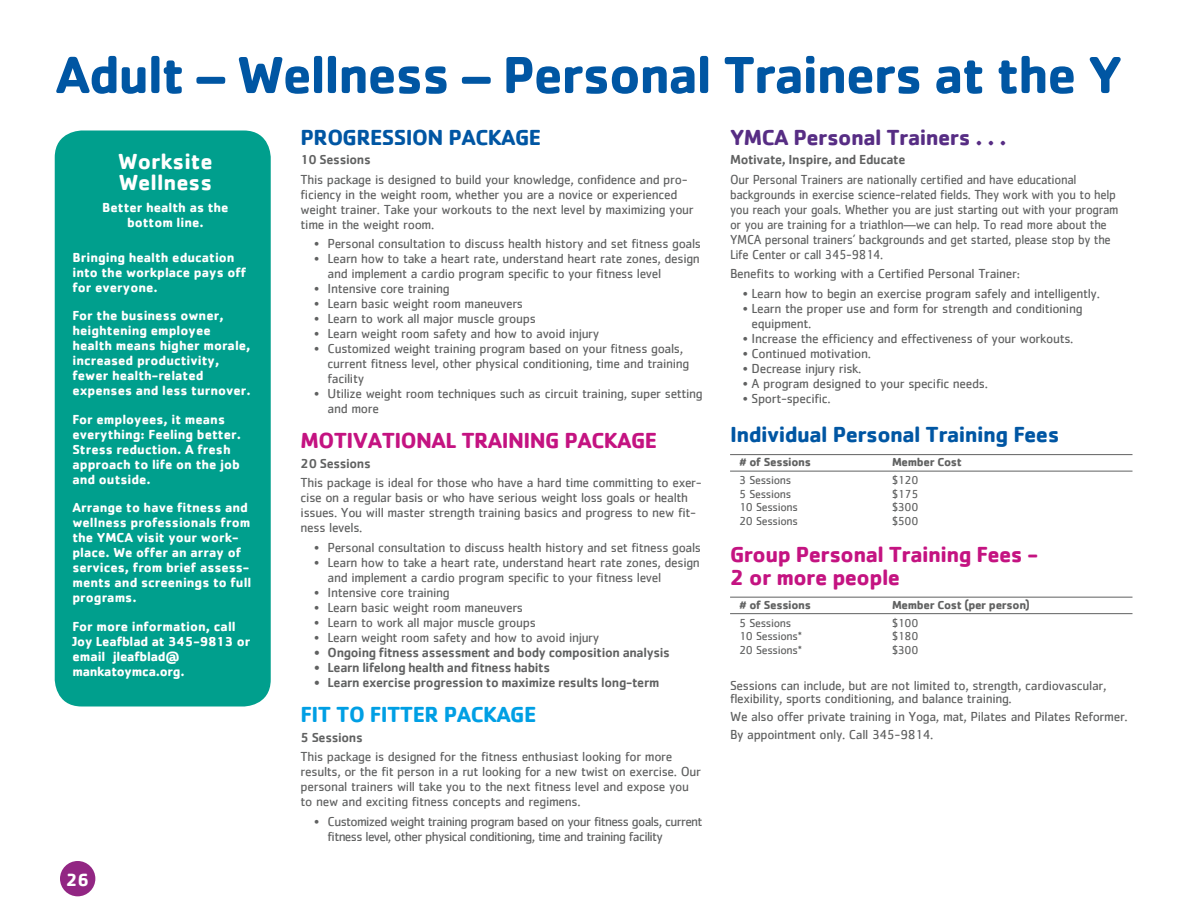
<style>
.page{position:relative;width:1188px;height:918px;background:#fff}
.page>*{position:absolute;margin:0;border:0;box-sizing:border-box;transform-origin:0 0}
.t1{font:700 54px "Cachet";letter-spacing:-.03em;color:#0056a3}
.t2{font:700 22.5px/22.5px "Cachet";letter-spacing:-.025em;color:#c41381}
.t3{font:700 22.5px "Cachet";letter-spacing:-.025em;color:#0056a3}
.t4{font:700 22.5px "Cachet";letter-spacing:-.025em;color:#572d84}
.t5{font:700 22.5px "Cachet";letter-spacing:-.025em;color:#009fe4}
.t6{font:700 22.5px/21px "Cachet";color:#fff}
.t7{font:700 18.3px "Cachet";color:#fff}
.t8{font:13.5px/15px "Cachet";letter-spacing:-.025em;color:#606161}
.t9{font:700 13.5px/15px "Cachet";color:#fff}
.t10{font:13.5px/15px "Cachet";letter-spacing:-.025em;color:#606161;scale:.95 1}
.t11{font:500 13.5px "Cachet";letter-spacing:-.025em;color:#606161}
.t12{font:13.5px/15px "Cachet";letter-spacing:-.05em;color:#606161}
.t13{font:12px "Cachet";letter-spacing:-.025em;color:#606161}
.t14{font:700 12px "Cachet";letter-spacing:-.025em;color:#606161}
</style>
<div class="page">
<div style="left:60px;top:861px;width:35px;height:35px;background:#922683;border-radius:50%"></div>
<div style="left:55px;top:130px;width:216px;height:576px;background:#009f8d;border-radius:27px"></div>
<hr style="left:730px;top:454px;width:402px;height:1px;background:#606161">
<hr style="left:730px;top:471px;width:402px;height:1px;background:#606161">
<hr style="left:730px;top:597px;width:402px;height:1px;background:#606161">
<hr style="left:730px;top:613px;width:402px;height:1px;background:#606161">
<h1 class="t1" style="left:56px;top:40px;width:1068px">Adult – Wellness – Personal Trainers at the Y</h1>
<h2 class="t6" style="left:118px;top:150px;width:96px">Worksite<br>Wellness</h2>
<p class="t9" style="left:102px;top:199px;width:128px;text-align:center">Better health as the bottom line.</p>
<p class="t9" style="left:72px;top:249px;width:175px">Bringing health education into the workplace pays off for everyone.</p>
<p class="t9" style="left:72px;top:308px;width:180px">For the business owner, heightening employee health means higher morale, increased productivity, fewer health-related expenses and less turnover.</p>
<p class="t9" style="left:72px;top:411px;width:170px">For employees, it means everything: Feeling better.<br>Stress reduction. A fresh approach to life on the job and outside.</p>
<p class="t9" style="left:72px;top:500px;width:181px">Arrange to have fitness and wellness professionals from the YMCA visit your work&shy;place. We offer an array of services, from brief assess&shy;ments and screenings to full programs.</p>
<p class="t9" style="left:72px;top:618px;width:179px">For more information, call<br>Joy Leafblad at 345-9813 or email jleafblad@ mankatoymca.org.</p>
<h3 class="t7" style="left:66px;top:868px;width:25px">26</h3>
<h2 class="t3" style="left:301px;top:123px;width:242px">PROGRESSION PACKAGE</h2>
<p class="t11" style="left:301px;top:151px;width:72px">10 Sessions</p>
<p class="t8" style="left:301px;top:171px;width:395px">This package is designed to build your knowledge, confidence and pro&shy;ficiency in the weight room, whether you are a novice or experienced weight trainer. Take your workouts to the next level by maximizing your time in the weight room.</p>
<p class="t8" style="left:314px;top:236px;width:388px">• Personal consultation to discuss health history and set fitness goals</p>
<p class="t8" style="left:328px;top:251px;width:374px;text-indent:-14px">• Learn how to take a heart rate, understand heart rate zones, design and implement a cardio program specific to your fitness level</p>
<p class="t8" style="left:314px;top:281px;width:137px">• Intensive core training</p>
<p class="t8" style="left:314px;top:296px;width:211px">• Learn basic weight room maneuvers</p>
<p class="t8" style="left:314px;top:311px;width:223px">• Learn to work all major muscle groups</p>
<p class="t8" style="left:314px;top:326px;width:287px">• Learn weight room safety and how to avoid injury</p>
<p class="t8" style="left:328px;top:341px;width:363px;text-indent:-14px">• Customized weight training program based on your fitness goals, current fitness level, other physical conditioning, time and training facility</p>
<p class="t8" style="left:328px;top:386px;width:377px;text-indent:-14px">• Utilize weight room techniques such as circuit training, super setting and more</p>
<h2 class="t2" style="left:301px;top:429px;width:358px">MOTIVATIONAL TRAINING PACKAGE</h2>
<p class="t11" style="left:301px;top:455px;width:72px">20 Sessions</p>
<p class="t8" style="left:301px;top:475px;width:403px">This package is ideal for those who have a hard time committing to exer&shy;cise on a regular basis or who have serious weight loss goals or health issues. You will master strength training basics and progress to new fit&shy;ness levels.</p>
<p class="t8" style="left:314px;top:540px;width:388px">• Personal consultation to discuss health history and set fitness goals</p>
<p class="t8" style="left:328px;top:555px;width:374px;text-indent:-14px">• Learn how to take a heart rate, understand heart rate zones, design and implement a cardio program specific to your fitness level</p>
<p class="t8" style="left:314px;top:585px;width:137px">• Intensive core training</p>
<p class="t8" style="left:314px;top:600px;width:211px">• Learn basic weight room maneuvers</p>
<p class="t8" style="left:314px;top:615px;width:223px">• Learn to work all major muscle groups</p>
<p class="t8" style="left:314px;top:630px;width:287px">• Learn weight room safety and how to avoid injury</p>
<p class="t11" style="left:314px;top:644px;width:357px">• Ongoing fitness assessment and body composition analysis</p>
<p class="t11" style="left:314px;top:659px;width:238px">• Learn lifelong health and fitness habits</p>
<p class="t11" style="left:314px;top:674px;width:347px">• Learn exercise progression to maximize results long-term</p>
<h2 class="t5" style="left:301px;top:700px;width:237px">FIT TO FITTER PACKAGE</h2>
<p class="t11" style="left:301px;top:729px;width:64px">5 Sessions</p>
<p class="t8" style="left:301px;top:749px;width:402px">This package is designed for the fitness enthusiast looking for more results, or the fit person in a rut looking for a new twist on exercise. Our personal trainers will take you to the next fitness level and expose you to new and exciting fitness concepts and regimens.</p>
<p class="t12" style="left:328px;top:813px;width:376px;text-indent:-14px">• Customized weight training program based on your fitness goals, current fitness level, other physical conditioning, time and training facility</p>
<h2 class="t4" style="left:730px;top:123px;width:278px">YMCA Personal Trainers . . .</h2>
<p class="t11" style="left:730px;top:151px;width:177px">Motivate, Inspire, and Educate</p>
<p class="t10" style="left:730px;top:171px;width:411px">Our Personal Trainers are nationally certified and have educational backgrounds in exercise science-related fields. They work with you to help you reach your goals. Whether you are just starting out with your program or you are training for a triathlon—we can help. To read more about the YMCA personal trainers’ backgrounds and get started, please stop by the Life Center or call 345-9814.</p>
<p class="t8" style="left:730px;top:266px;width:292px">Benefits to working with a Certified Personal Trainer:</p>
<p class="t8" style="left:743px;top:285px;width:359px">• Learn how to begin an exercise program safely and intelligently.</p>
<p class="t8" style="left:752px;top:300px;width:332px;text-indent:-9px">• Learn the proper use and form for strength and conditioning equipment.</p>
<p class="t8" style="left:743px;top:330px;width:332px">• Increase the efficiency and effectiveness of your workouts.</p>
<p class="t8" style="left:743px;top:345px;width:130px">• Continued motivation.</p>
<p class="t8" style="left:743px;top:360px;width:120px">• Decrease injury risk.</p>
<p class="t8" style="left:743px;top:375px;width:247px">• A program designed to your specific needs.</p>
<p class="t8" style="left:743px;top:390px;width:89px">• Sport-specific.</p>
<h2 class="t3" style="left:730px;top:420px;width:331px">Individual Personal Training Fees</h2>
<p class="t14" style="left:739px;top:455px;width:74px"># of Sessions</p>
<p class="t14" style="left:892px;top:455px;width:71px">Member Cost</p>
<p class="t13" style="left:739px;top:473px;width:54px">3 Sessions</p>
<p class="t13" style="left:892px;top:473px;width:28px">$120</p>
<p class="t13" style="left:739px;top:487px;width:54px">5 Sessions</p>
<p class="t13" style="left:892px;top:487px;width:28px">$175</p>
<p class="t13" style="left:739px;top:500px;width:60px">10 Sessions</p>
<p class="t13" style="left:892px;top:500px;width:28px">$300</p>
<p class="t13" style="left:739px;top:514px;width:60px">20 Sessions</p>
<p class="t13" style="left:892px;top:514px;width:28px">$500</p>
<h2 class="t2" style="left:730px;top:543px;width:310px">Group Personal Training Fees -<br>2 or more people</h2>
<p class="t14" style="left:739px;top:597px;width:74px"># of Sessions</p>
<p class="t14" style="left:892px;top:597px;width:139px">Member Cost (per person)</p>
<p class="t13" style="left:739px;top:616px;width:54px">5 Sessions</p>
<p class="t13" style="left:892px;top:616px;width:28px">$100</p>
<p class="t13" style="left:739px;top:629px;width:64px">10 Sessions*</p>
<p class="t13" style="left:892px;top:629px;width:28px">$180</p>
<p class="t13" style="left:739px;top:643px;width:64px">20 Sessions*</p>
<p class="t13" style="left:892px;top:643px;width:28px">$300</p>
<p class="t8" style="left:730px;top:678px;width:378px;line-height:13.5px">Sessions can include, but are not limited to, strength, cardiovascular, flexibility, sports conditioning, and balance training.</p>
<p class="t8" style="left:730px;top:708px;width:399px;line-height:18px">We also offer private training in Yoga, mat, Pilates and Pilates Reformer.<br>By appointment only. Call 345-9814.</p>
</div>
